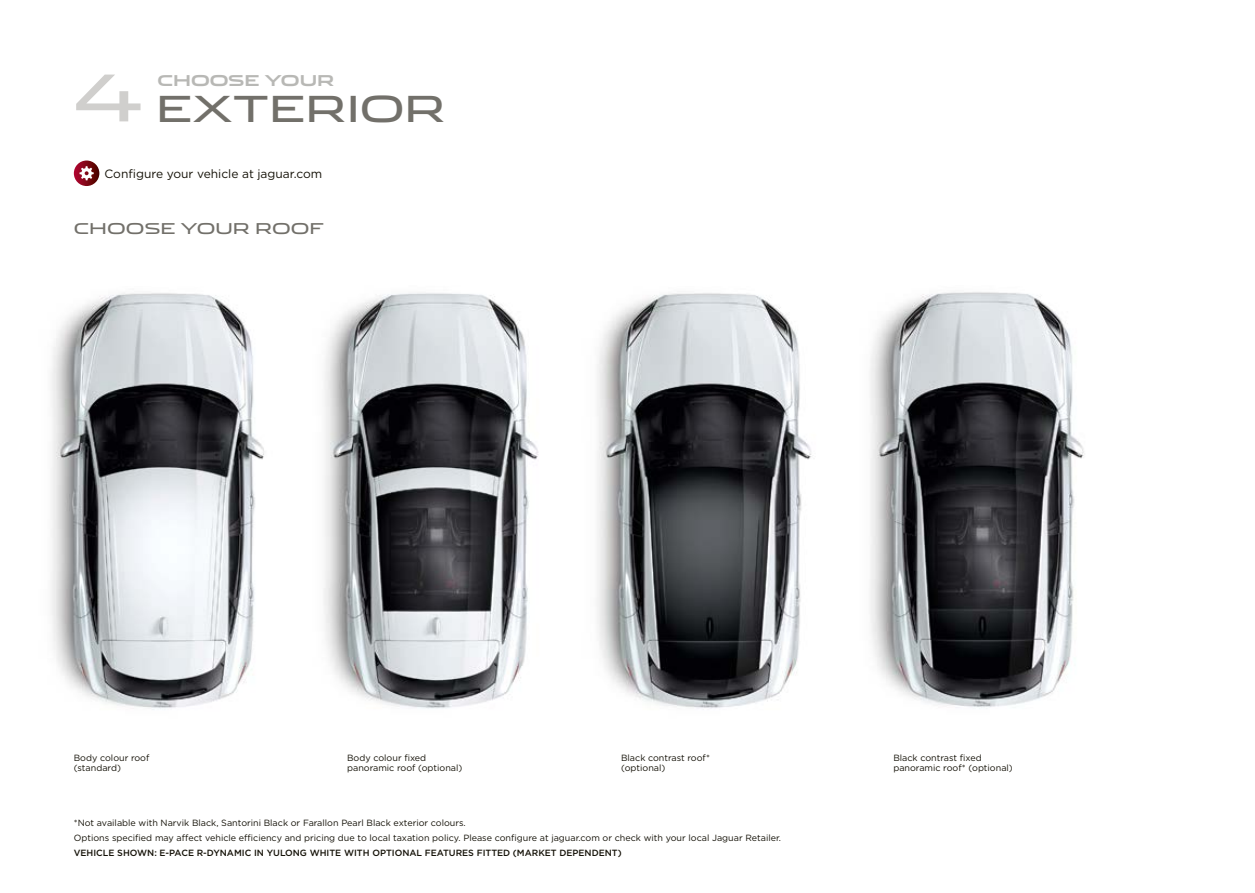
<style>
.page{position:relative;width:1255px;height:893px;background:#fff}
.page>*{position:absolute;margin:0;border:0;box-sizing:border-box;transform-origin:0 0}
.t1{font:64.5px "Jaguar";color:#d0cfcd}
.t2{font:36px "Jaguar";color:#72706a}
.t3{font:15px "Jaguar";color:#72706a}
.t4{font:700 15px "Jaguar";color:#b8b8b5}
.t5{font:12px "Gotham";color:#141107}
.t6{font:9px/10.5px "Gotham";color:#141107}
.t7{font:500 9px "Gotham";color:#141107}
</style>
<div class="page">
<img style="left:51px;top:293px;width:213px;height:417px">
<img style="left:597px;top:293px;width:215px;height:416px">
<img style="left:870px;top:292px;width:214px;height:417px">
<img style="left:324px;top:293px;width:215px;height:416px">
<svg style="left:74px;top:161px;width:25px;height:25px"></svg>
<svg style="left:79px;top:166px;width:15px;height:14px"></svg>
<h1 class="t1" style="left:71px;top:44px;width:75px">4</h1>
<h3 class="t4" style="left:157px;top:67px;width:179px">CHOOSE YOUR</h3>
<h2 class="t2" style="left:156px;top:79px;width:291px">EXTERIOR</h2>
<h3 class="t5" style="left:104px;top:166px;width:219px">Configure your vehicle at jaguar.com</h3>
<h3 class="t3" style="left:74px;top:216px;width:251px">CHOOSE YOUR ROOF</h3>
<p class="t6" style="left:74px;top:752px;width:77px">Body colour roof (standard)</p>
<p class="t6" style="left:893px;top:752px;width:121px">Black contrast fixed panoramic roof* (optional)</p>
<p class="t6" style="left:347px;top:752px;width:117px">Body colour fixed panoramic roof (optional)</p>
<p class="t6" style="left:621px;top:752px;width:90px">Black contrast roof* (optional)</p>
<p class="t6" style="left:74px;top:815px;width:708px;line-height:14.7px">*Not available with Narvik Black, Santorini Black or Farallon Pearl Black exterior colours.<br>Options specified may affect vehicle efficiency and pricing due to local taxation policy. Please configure at jaguar.com or check with your local Jaguar Retailer.</p>
<p class="t7" style="left:74px;top:847px;width:549px">VEHICLE SHOWN: E-PACE R-DYNAMIC IN YULONG WHITE WITH OPTIONAL FEATURES FITTED (MARKET DEPENDENT)</p>
</div>
